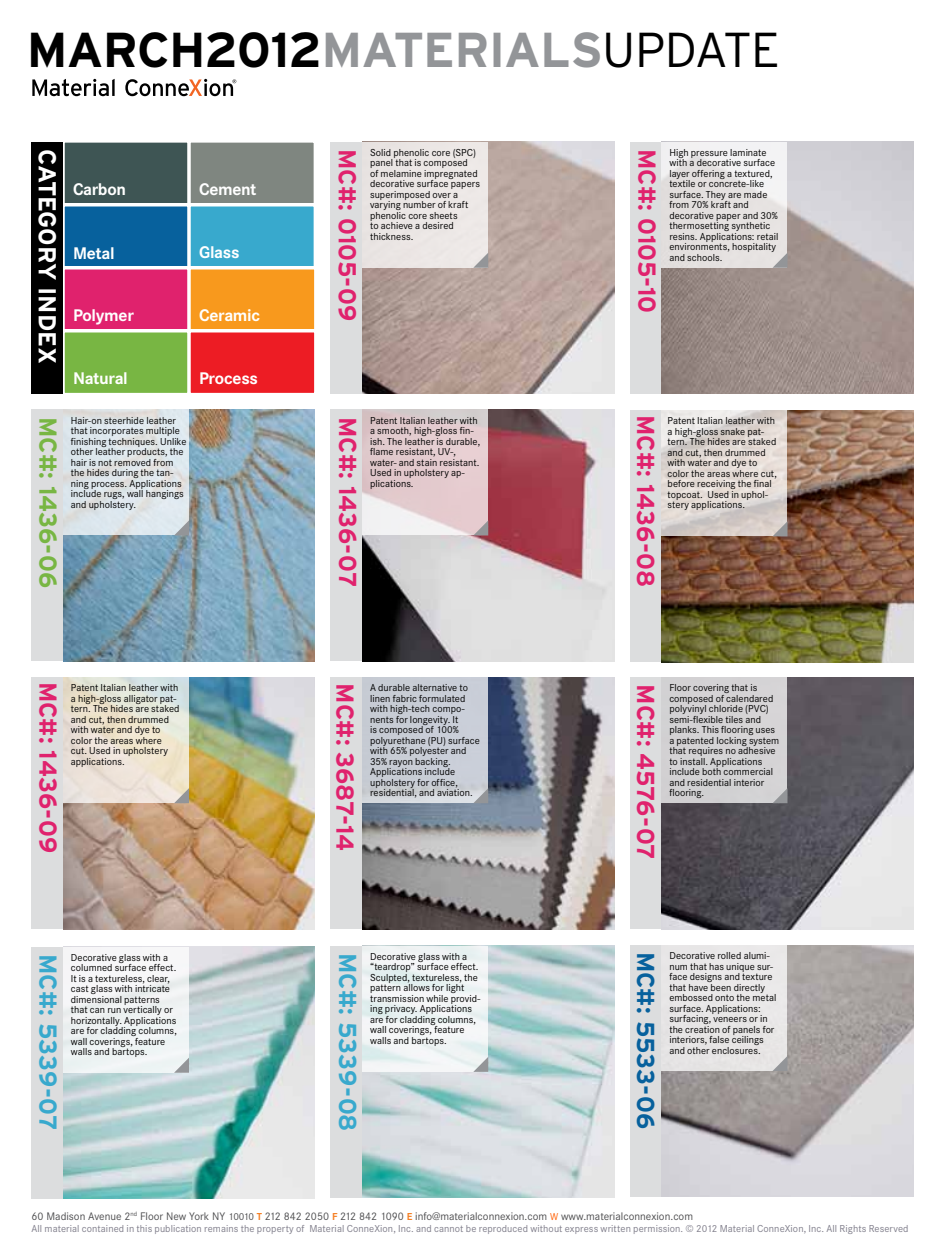
<style>
.page{position:relative;width:945px;height:1260px;background:#fff}
.page>*{position:absolute;margin:0;border:0;box-sizing:border-box;transform-origin:0 0}
.t1{font:700 49px "Interstate";letter-spacing:-.02em;color:#000}
.t2{font:700 24.5px "Interstate";color:#e0226d}
.t3{font:700 24.5px "Interstate";color:#38a9cd}
.t4{font:700 24.5px "Interstate";letter-spacing:-.01em;color:#fff}
.t5{font:700 24.5px "Interstate";letter-spacing:.005em;color:#07619d}
.t6{font:700 24.5px "Interstate";color:#78b643}
.t7{font:700 17.5px "Corporate S";letter-spacing:-.02em;color:#fff}
.t8{font:11.38px "Corporate S";color:#4d4d4f}
.t9{font:10.5px/10.5px "Corporate S";color:#000}
.t10{font:10.5px "Corporate S";letter-spacing:.005em;color:#7f7d8a}
.s1{color:#939598}
.s2{font-weight:300}
.s3{font-size:10.5px}
.s4{font-weight:700;font-size:10.5px;color:#f58025}
.s5{font-size:10.5px;color:#ff6309}
</style>
<div class="page">
<svg style="left:32px;top:79px;width:83px;height:17px"></svg>
<svg style="left:125px;top:79px;width:111px;height:17px"></svg>
<div style="left:32px;top:142px;width:31px;height:252px;background:#000"></div>
<div style="left:63px;top:141px;width:126px;height:64px;background:#3e5554;border:2px solid #fff"></div>
<div style="left:63px;top:268px;width:126px;height:63px;background:#e0226d;border:2px solid #fff"></div>
<div style="left:189px;top:268px;width:127px;height:63px;background:#f8991d;border:2px solid #fff"></div>
<div style="left:189px;top:141px;width:126px;height:64px;background:#7f8680;border:2px solid #fff"></div>
<div style="left:63px;top:205px;width:126px;height:63px;background:#07619d;border:2px solid #fff"></div>
<div style="left:189px;top:205px;width:126px;height:63px;background:#38a9cd;border:2px solid #fff"></div>
<div style="left:63px;top:331px;width:126px;height:64px;background:#78b643;border:2px solid #fff"></div>
<div style="left:189px;top:331px;width:127px;height:64px;background:#ed1c24;border:2px solid #fff"></div>
<div style="left:630px;top:945px;width:32px;height:252px;background:#dcddde"></div>
<div style="left:331px;top:946px;width:31px;height:252px;background:#dcddde"></div>
<div style="left:32px;top:947px;width:31px;height:252px;background:#dcddde"></div>
<div style="left:630px;top:677px;width:32px;height:252px;background:#dcddde"></div>
<div style="left:331px;top:677px;width:31px;height:252px;background:#dcddde"></div>
<div style="left:32px;top:677px;width:31px;height:252px;background:#dcddde"></div>
<div style="left:630px;top:410px;width:32px;height:252px;background:#dcddde"></div>
<div style="left:331px;top:410px;width:31px;height:252px;background:#dcddde"></div>
<div style="left:32px;top:410px;width:31px;height:252px;background:#dcddde"></div>
<img style="left:63px;top:947px;width:252px;height:252px">
<img style="left:662px;top:677px;width:252px;height:252px">
<img style="left:362px;top:677px;width:252px;height:252px">
<img style="left:63px;top:410px;width:252px;height:252px">
<img style="left:362px;top:410px;width:252px;height:252px">
<img style="left:662px;top:410px;width:252px;height:252px">
<img style="left:63px;top:677px;width:252px;height:252px">
<img style="left:362px;top:946px;width:252px;height:252px">
<img style="left:662px;top:945px;width:252px;height:252px">
<svg style="left:662px;top:410px;width:126px;height:126px;background:#dfd8d3"></svg>
<svg style="left:63px;top:410px;width:126px;height:126px;background:#dde4e8"></svg>
<svg style="left:63px;top:677px;width:126px;height:126px;background:#e9e3d5"></svg>
<svg style="left:362px;top:410px;width:126px;height:126px;background:#e3d0d3"></svg>
<div style="left:362px;top:677px;width:126px;height:126px;background:#c9cdd6"></div>
<div style="left:662px;top:677px;width:126px;height:126px;background:#d4d3d5"></div>
<svg style="left:174px;top:520px;width:15px;height:15px"></svg>
<svg style="left:473px;top:520px;width:15px;height:15px"></svg>
<svg style="left:773px;top:521px;width:15px;height:15px"></svg>
<svg style="left:174px;top:788px;width:15px;height:15px"></svg>
<svg style="left:473px;top:788px;width:15px;height:15px"></svg>
<svg style="left:773px;top:788px;width:15px;height:15px"></svg>
<div style="left:63px;top:947px;width:126px;height:126px;background:#f1f5f5"></div>
<svg style="left:174px;top:1058px;width:15px;height:15px"></svg>
<svg style="left:362px;top:946px;width:126px;height:126px;fill:#f1f4f5"></svg>
<svg style="left:473px;top:1057px;width:15px;height:15px"></svg>
<div style="left:662px;top:945px;width:126px;height:126px;background:#e8e7e7"></div>
<svg style="left:773px;top:1056px;width:15px;height:15px"></svg>
<div style="left:630px;top:142px;width:32px;height:252px;background:#dcddde"></div>
<div style="left:331px;top:142px;width:31px;height:252px;background:#dcddde"></div>
<img style="left:362px;top:142px;width:252px;height:252px">
<img style="left:662px;top:142px;width:252px;height:252px">
<div style="left:362px;top:142px;width:126px;height:126px;background:#ece7e5"></div>
<div style="left:662px;top:142px;width:126px;height:126px;background:linear-gradient(to bottom,#efeeef,#e1dddb)"></div>
<svg style="left:473px;top:253px;width:15px;height:15px"></svg>
<svg style="left:773px;top:253px;width:15px;height:15px"></svg>
<h1 class="t1" style="left:27px;top:22px;width:755px">MARCH2012<span class="s1">MATERIALS</span><span class="s2">UPDATE</span></h1>
<h2 class="t4" style="left:61px;top:149px;width:217px;rotate:90deg">CATEGORY INDEX</h2>
<h2 class="t6" style="left:62px;top:417px;width:173px;rotate:90deg">MC#: 1436-06</h2>
<h3 class="t7" style="left:73px;top:179px;width:55px">Carbon</h3>
<h3 class="t7" style="left:73px;top:243px;width:43px">Metal</h3>
<h3 class="t7" style="left:199px;top:179px;width:59px">Cement</h3>
<h3 class="t7" style="left:199px;top:242px;width:42px">Glass</h3>
<h3 class="t7" style="left:73px;top:305px;width:62px">Polymer</h3>
<h3 class="t7" style="left:199px;top:305px;width:63px">Ceramic</h3>
<h3 class="t7" style="left:73px;top:368px;width:56px">Natural</h3>
<h3 class="t7" style="left:199px;top:368px;width:60px">Process</h3>
<p class="t9" style="left:71px;top:415px;width:117px">Hair-on steerhide leather that incorporates multiple finishing techniques. Unlike other leather products, the hair is not removed from the hides during the tan&shy;ning process. Applications include rugs, wall hangings and upholstery.</p>
<h2 class="t2" style="left:361px;top:149px;width:174px;rotate:90deg">MC#: 0105-09</h2>
<p class="t9" style="left:370px;top:147px;width:111px">Solid phenolic core (SPC) panel that is composed<br>of melamine impregnated decorative surface papers superimposed over a varying number of kraft phenolic core sheets<br>to achieve a desired thickness.</p>
<h2 class="t2" style="left:661px;top:149px;width:166px;rotate:90deg">MC#: 0105-10</h2>
<p class="t9" style="left:669px;top:147px;width:111px">High pressure laminate with a decorative surface layer offering a textured, textile or concrete-like surface. They are made from 70% kraft and decorative paper and 30% thermosetting synthetic resins. Applications: retail environments, hospitality and schools.</p>
<h2 class="t2" style="left:362px;top:417px;width:172px;rotate:90deg">MC#: 1436-07</h2>
<p class="t9" style="left:370px;top:415px;width:112px">Patent Italian leather with a smooth, high-gloss fin&shy;ish. The leather is durable, flame resistant, UV-, water- and stain resistant.<br>Used in upholstery ap&shy;plications.</p>
<h2 class="t2" style="left:660px;top:415px;width:174px;rotate:90deg">MC#: 1436-08</h2>
<p class="t9" style="left:668px;top:416px;width:111px">Patent Italian leather with a high-gloss snake pat&shy;tern. The hides are staked and cut, then drummed with water and dye to color the areas where cut, before receiving the final topcoat. Used in uphol&shy;stery applications.</p>
<h2 class="t2" style="left:62px;top:682px;width:173px;rotate:90deg">MC#: 1436-09</h2>
<p class="t9" style="left:71px;top:683px;width:110px">Patent Italian leather with a high-gloss alligator pat&shy;tern. The hides are staked and cut, then drummed with water and dye to color the areas where cut. Used in upholstery applications.</p>
<h2 class="t2" style="left:359px;top:683px;width:169px;rotate:90deg">MC#: 3687-14</h2>
<p class="t9" style="left:370px;top:683px;width:111px">A durable alternative to linen fabric formulated with high-tech compo&shy;nents for longevity. It<br>is composed of 100% polyurethane (PU) surface with 65% polyester and<br>35% rayon backing.<br>Applications include upholstery for office, residential, and aviation.</p>
<h2 class="t2" style="left:660px;top:684px;width:177px;rotate:90deg">MC#: 4576-07</h2>
<p class="t9" style="left:669px;top:683px;width:111px">Floor covering that is composed of calendared polyvinyl chloride (PVC) semi-flexible tiles and planks. This flooring uses a patented locking system that requires no adhesive to install. Applications include both commercial and residential interior flooring.</p>
<h2 class="t3" style="left:62px;top:954px;width:178px;rotate:90deg">MC#: 5339-07</h2>
<p class="t9" style="left:71px;top:952px;width:108px">Decorative glass with a columned surface effect.<br>It is a textureless, clear, cast glass with intricate dimensional patterns that can run vertically or horizontally. Applications are for cladding columns, wall coverings, feature walls and bartops.</p>
<p class="t9" style="left:370px;top:951px;width:112px">Decorative glass with a “teardrop” surface effect.<br>Sculpted, textureless, the pattern allows for light transmission while provid&shy;ing privacy. Applications are for cladding columns, wall coverings, feature walls and bartops.</p>
<p class="t9" style="left:669px;top:950px;width:109px">Decorative rolled alumi&shy;num that has unique sur&shy;face designs and texture that have been directly embossed onto the metal surface. Applications: surfacing, veneers or in the creation of panels for interiors, false ceilings and other enclosures.</p>
<h2 class="t5" style="left:660px;top:952px;width:179px;rotate:90deg">MC#: 5533-06</h2>
<h2 class="t3" style="left:362px;top:953px;width:180px;rotate:90deg">MC#: 5339-08</h2>
<p class="t8" style="left:32px;top:1209px;width:663px">60 Madison Avenue 2<sup>nd</sup> Floor New York NY <span class="s3">10010</span> <span class="s4">T</span> 212 842 2050 <span class="s4">F</span> 212 842 1090 <span class="s4">E</span> info@materialconnexion.com <span class="s5">W</span> www.materialconnexion.com</p>
<p class="t10" style="left:32px;top:1222px;width:879px">All material contained in this publication remains the property of Material ConneXion, Inc. and cannot be reproduced without express written permission. © 2012 Material ConneXion, Inc. All Rights Reserved</p>
</div>
